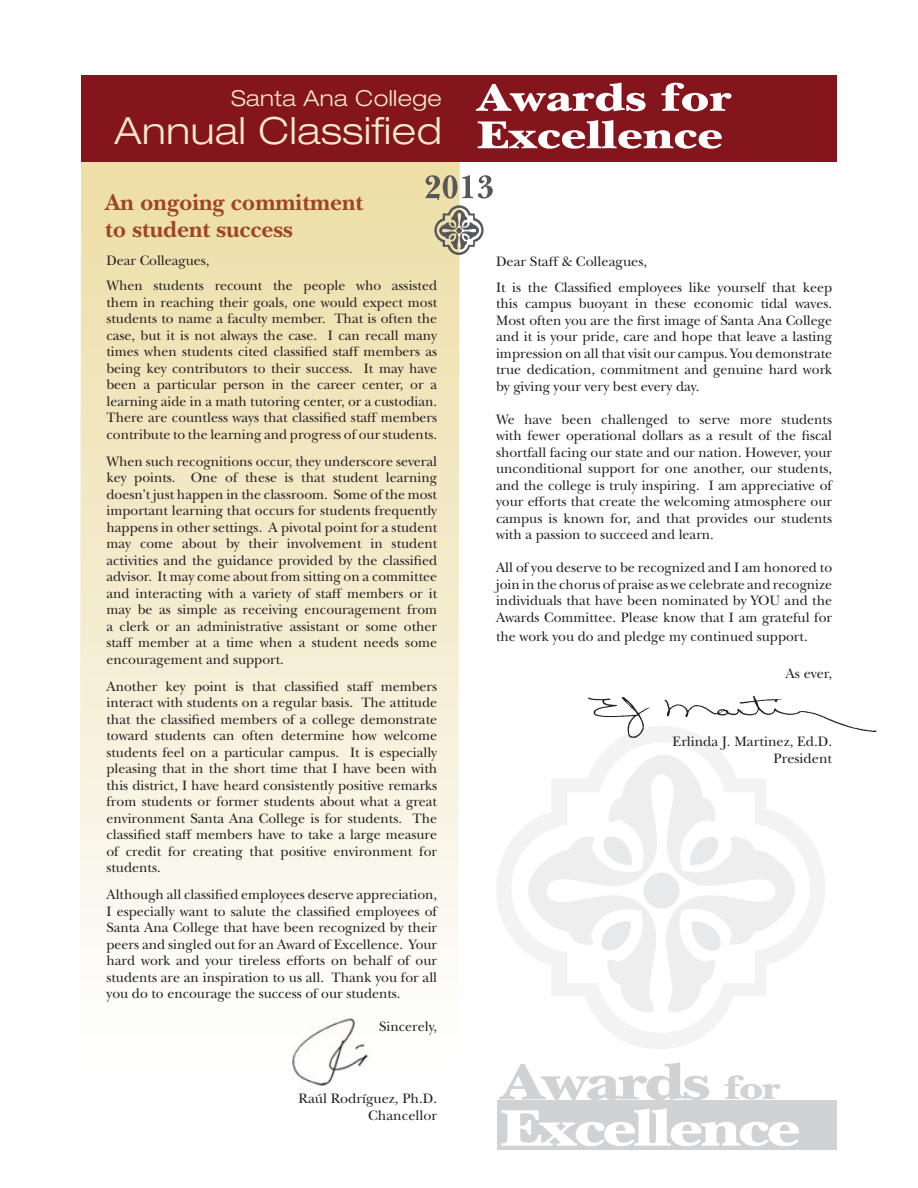
<style>
.page{position:relative;width:918px;height:1188px;background:#fff}
.page>*{position:absolute;margin:0;border:0;box-sizing:border-box;transform-origin:0 0}
.t1{font:900 53.7px "New Baskerville ITC Pro";letter-spacing:-.04em;color:#fff;scale:1.24 1}
.t2{font:900 53.7px "New Baskerville ITC Pro";letter-spacing:-.04em;color:#d1d2d4;scale:1.24 1}
.t3{font:900 40.65px "New Baskerville ITC Pro";color:#fff;scale:1.24 1}
.t4{font:300 expanded 37.35px "Helvetica Neue";letter-spacing:.02em;color:#f9eaca}
.t5{font:700 24px "New Baskerville ITC Pro";color:#a04522}
.t6{font:300 expanded 22.05px "Helvetica Neue";letter-spacing:.02em;color:#f9eaca}
.t7{font:14.25px/16.5px "New Baskerville ITC Pro";color:#231f20;text-align:justify}
.s1{font-size:34.35px}
</style>
<div class="page">
<svg style="left:496px;top:863px;width:329px;height:186px"></svg>
<svg style="left:501px;top:742px;width:322px;height:272px"></svg>
<svg style="left:80px;top:162px;width:380px;height:796px;background:#f4ebcc"></svg>
<div style="left:81px;top:75px;width:756px;height:87px;background:#84151d"></div>
<img style="left:292px;top:1018px;width:76px;height:68px">
<div style="left:498px;top:1101px;width:339px;height:49px;background:#d1d2d4"></div>
<img style="left:588px;top:695px;width:289px;height:47px">
<svg style="left:425px;top:175px;width:68px;height:80px"></svg>
<p class="t6" style="left:231px;top:85px;width:212px">Santa Ana College</p>
<p class="t4" style="left:114px;top:108px;width:329px">Annual Classified</p>
<p class="t5" style="left:105px;top:188px;width:260px">An ongoing commitment</p>
<p class="t5" style="left:105px;top:215px;width:189px">to student success</p>
<p class="t7" style="left:106px;top:252px;width:105px">Dear Colleagues,</p>
<p class="t7" style="left:106px;top:277px;width:332px">When students recount the people who assisted them in reaching their goals, one would expect most students to name a faculty member. That is often the case, but it is not always the case. I can recall many times when students cited classified staff members as being key contributors to their success. It may have been a particular person in the career center, or a learning aide in a math tutoring center, or a custodian.<br>There are countless ways that classified staff members contribute to the learning and progress of our students.</p>
<p class="t7" style="left:106px;top:453px;width:332px">When such recognitions occur, they underscore several key points. One of these is that student learning doesn’t just happen in the classroom. Some of the most important learning that occurs for students frequently happens in other settings. A pivotal point for a student may come about by their involvement in student activities and the guidance provided by the classified advisor. It may come about from sitting on a committee and interacting with a variety of staff members or it may be as simple as receiving encouragement from a clerk or an administrative assistant or some other staff member at a time when a student needs some encouragement and support.</p>
<p class="t7" style="left:106px;top:678px;width:332px">Another key point is that classified staff members interact with students on a regular basis. The attitude that the classified members of a college demonstrate toward students can often determine how welcome students feel on a particular campus. It is especially pleasing that in the short time that I have been with this district, I have heard consistently positive remarks from students or former students about what a great environment Santa Ana College is for students. The classified staff members have to take a large measure of credit for creating that positive environment for students.</p>
<p class="t7" style="left:106px;top:886px;width:332px">Although all classified employees deserve appreciation, I especially want to salute the classified employees of Santa Ana College that have been recognized by their peers and singled out for an Award of Excellence. Your hard work and your tireless efforts on behalf of our students are an inspiration to us all. Thank you for all you do to encourage the success of our students.</p>
<p class="t7" style="left:379px;top:1018px;width:59px">Sincerely,</p>
<p class="t7" style="left:299px;top:1090px;width:140px">Raúl Rodríguez, Ph.D.</p>
<p class="t7" style="left:368px;top:1107px;width:70px">Chancellor</p>
<p class="t3" style="left:477px;top:74px;width:207px">Awards for</p>
<p class="t3" style="left:477px;top:111px;width:200px">Excellence</p>
<p class="t7" style="left:496px;top:254px;width:153px">Dear Staff &amp; Colleagues,</p>
<p class="t7" style="left:496px;top:279px;width:338px">It is the Classified employees like yourself that keep this campus buoyant in these economic tidal waves.<br>Most often you are the first image of Santa Ana College and it is your pride, care and hope that leave a lasting impression on all that visit our campus. You demonstrate true dedication, commitment and genuine hard work by giving your very best every day.</p>
<p class="t7" style="left:496px;top:411px;width:338px">We have been challenged to serve more students with fewer operational dollars as a result of the fiscal shortfall facing our state and our nation. However, your unconditional support for one another, our students, and the college is truly inspiring. I am appreciative of your efforts that create the welcoming atmosphere our campus is known for, and that provides our students with a passion to succeed and learn.</p>
<p class="t7" style="left:496px;top:560px;width:338px">All of you deserve to be recognized and I am honored to join in the chorus of praise as we celebrate and recognize individuals that have been nominated by YOU and the Awards Committee. Please know that I am grateful for</p>
<p class="t7" style="left:496px;top:629px;width:313px">the work you do and pledge my continued support.</p>
<p class="t7" style="left:785px;top:665px;width:48px">As ever,</p>
<p class="t7" style="left:673px;top:734px;width:161px">Erlinda J. Martinez, Ed.D.</p>
<p class="t7" style="left:773px;top:751px;width:60px">President</p>
<p class="t2" style="left:500px;top:1051px;width:227px">Awards <span class="s1">for</span></p>
<p class="t1" style="left:500px;top:1097px;width:244px">Excellence</p>
</div>
